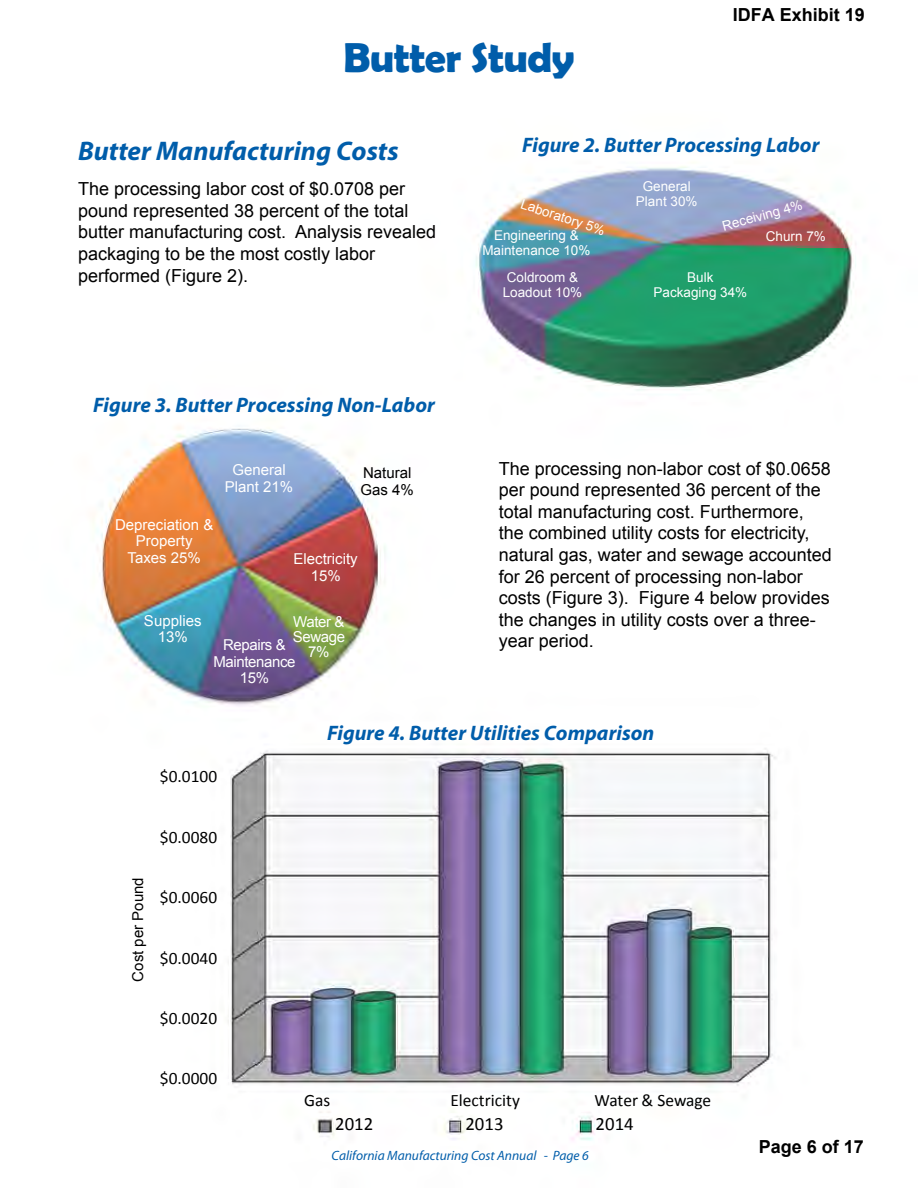
<style>
.page{position:relative;width:918px;height:1188px;background:#fff}
.page>*{position:absolute;margin:0;border:0;box-sizing:border-box;transform-origin:0 0}
.t1{font:700 42px "Berlin Sans FB Demi";letter-spacing:-.01em;color:#005daa}
.t2{font:italic 700 27px "Myriad Pro";color:#005daa}
.t3{font:italic 700 21px "Myriad Pro";color:#005daa}
.t4{font:18.75px "Calibri";color:#000}
.t5{font:18px/21.6px "Arial";color:#000}
.t6{font:700 18px "Arial";color:#000}
.t7{font:17.4px "Calibri";color:#000}
.t8{font:15px/16.5px "Arial";color:#fff;text-align:center}
.t9{font:15px "Arial";color:#000}
.t10{font:15px/16.5px "Arial";letter-spacing:-.025em;color:#fff;text-align:center}
.t11{font:13.5px "Arial";color:#fff}
.t12{font:italic 13.5px "Myriad Pro";color:#005daa}
</style>
<div class="page">
<img style="left:93px;top:166px;width:763px;height:975px">
<p class="t1" style="left:343px;top:33px;width:233px">Butter Study</p>
<p class="t6" style="left:733px;top:2px;width:134px">IDFA Exhibit 19</p>
<h2 class="t2" style="left:78px;top:136px;width:322px">Butter Manufacturing Costs</h2>
<p class="t3" style="left:522px;top:133px;width:299px">Figure 2. Butter Processing Labor</p>
<p class="t5" style="left:78px;top:178px;width:329px">The processing labor cost of $0.0708 per</p>
<p class="t11" style="left:643px;top:177px;width:50px">General</p>
<p class="t5" style="left:78px;top:200px;width:332px">pound represented 38 percent of the total</p>
<p class="t5" style="left:78px;top:221px;width:360px">butter manufacturing cost. Analysis revealed</p>
<p class="t11" style="left:494px;top:226px;width:86px">Engineering &amp;</p>
<p class="t11" style="left:636px;top:192px;width:63px">Plant 30%</p>
<p class="t11" style="left:524px;top:195px;width:89px;rotate:18deg">Laboratory 5%</p>
<p class="t11" style="left:720px;top:217px;width:84px;rotate:-15deg">Receiving 4%</p>
<p class="t11" style="left:766px;top:227px;width:62px">Churn 7%</p>
<p class="t5" style="left:78px;top:243px;width:299px">packaging to be the most costly labor</p>
<p class="t11" style="left:482px;top:241px;width:110px">Maintenance 10%</p>
<p class="t5" style="left:78px;top:265px;width:172px">performed (Figure 2).</p>
<p class="t11" style="left:507px;top:269px;width:73px">Coldroom &amp;</p>
<p class="t11" style="left:687px;top:268px;width:28px">Bulk</p>
<p class="t11" style="left:503px;top:284px;width:81px">Loadout 10%</p>
<p class="t11" style="left:654px;top:283px;width:95px">Packaging 34%</p>
<p class="t3" style="left:93px;top:393px;width:343px">Figure 3. Butter Processing Non-Labor</p>
<p class="t8" style="left:115px;top:517px;width:100px">Depreciation &amp;</p>
<p class="t8" style="left:128px;top:533px;width:75px">Property<br>Taxes 25%</p>
<p class="t8" style="left:232px;top:462px;width:55px">General</p>
<p class="t9" style="left:363px;top:463px;width:50px">Natural</p>
<p class="t5" style="left:499px;top:458px;width:334px">The processing non-labor cost of $0.0658</p>
<p class="t8" style="left:225px;top:479px;width:70px">Plant 21%</p>
<p class="t9" style="left:361px;top:480px;width:55px">Gas 4%</p>
<p class="t5" style="left:499px;top:479px;width:324px">per pound represented 36 percent of the total manufacturing cost. Furthermore,</p>
<p class="t5" style="left:499px;top:523px;width:312px">the combined utility costs for electricity,</p>
<p class="t8" style="left:294px;top:551px;width:66px">Electricity</p>
<p class="t5" style="left:499px;top:544px;width:335px">natural gas, water and sewage accounted</p>
<p class="t8" style="left:311px;top:568px;width:32px">15%</p>
<p class="t5" style="left:499px;top:566px;width:333px">for 26 percent of processing non-labor costs (Figure 3). Figure 4 below provides</p>
<p class="t8" style="left:144px;top:612px;width:59px">Supplies</p>
<p class="t8" style="left:293px;top:614px;width:53px">Water &amp;</p>
<p class="t5" style="left:499px;top:609px;width:319px">the changes in utility costs over a three-</p>
<p class="t8" style="left:158px;top:629px;width:32px">13%</p>
<p class="t10" style="left:223px;top:637px;width:64px">Repairs &amp;</p>
<p class="t8" style="left:293px;top:629px;width:54px">Sewage</p>
<p class="t5" style="left:499px;top:631px;width:97px">year period.</p>
<p class="t8" style="left:308px;top:644px;width:23px">7%</p>
<p class="t10" style="left:213px;top:653px;width:84px">Maintenance<br>15%</p>
<p class="t7" style="left:160px;top:766px;width:59px">$0.0100</p>
<p class="t7" style="left:160px;top:826px;width:59px">$0.0080</p>
<p class="t9" style="left:128px;top:982px;width:106px;rotate:-90deg">Cost per Pound</p>
<p class="t7" style="left:160px;top:886px;width:59px">$0.0060</p>
<p class="t7" style="left:160px;top:947px;width:59px">$0.0040</p>
<p class="t7" style="left:160px;top:1007px;width:59px">$0.0020</p>
<p class="t7" style="left:160px;top:1068px;width:59px">$0.0000</p>
<p class="t3" style="left:327px;top:722px;width:329px">Figure 4. Butter Utilities Comparison</p>
<p class="t7" style="left:304px;top:1089px;width:28px">Gas</p>
<p class="t7" style="left:450px;top:1089px;width:71px">Electricity</p>
<p class="t7" style="left:595px;top:1089px;width:118px">Water &amp; Sewage</p>
<p class="t4" style="left:335px;top:1112px;width:40px">2012</p>
<p class="t4" style="left:465px;top:1112px;width:40px">2013</p>
<p class="t4" style="left:596px;top:1112px;width:40px">2014</p>
<p class="t12" style="left:332px;top:1148px;width:259px">California Manufacturing Cost Annual - Page 6</p>
<p class="t6" style="left:759px;top:1134px;width:107px">Page 6 of 17</p>
</div>
